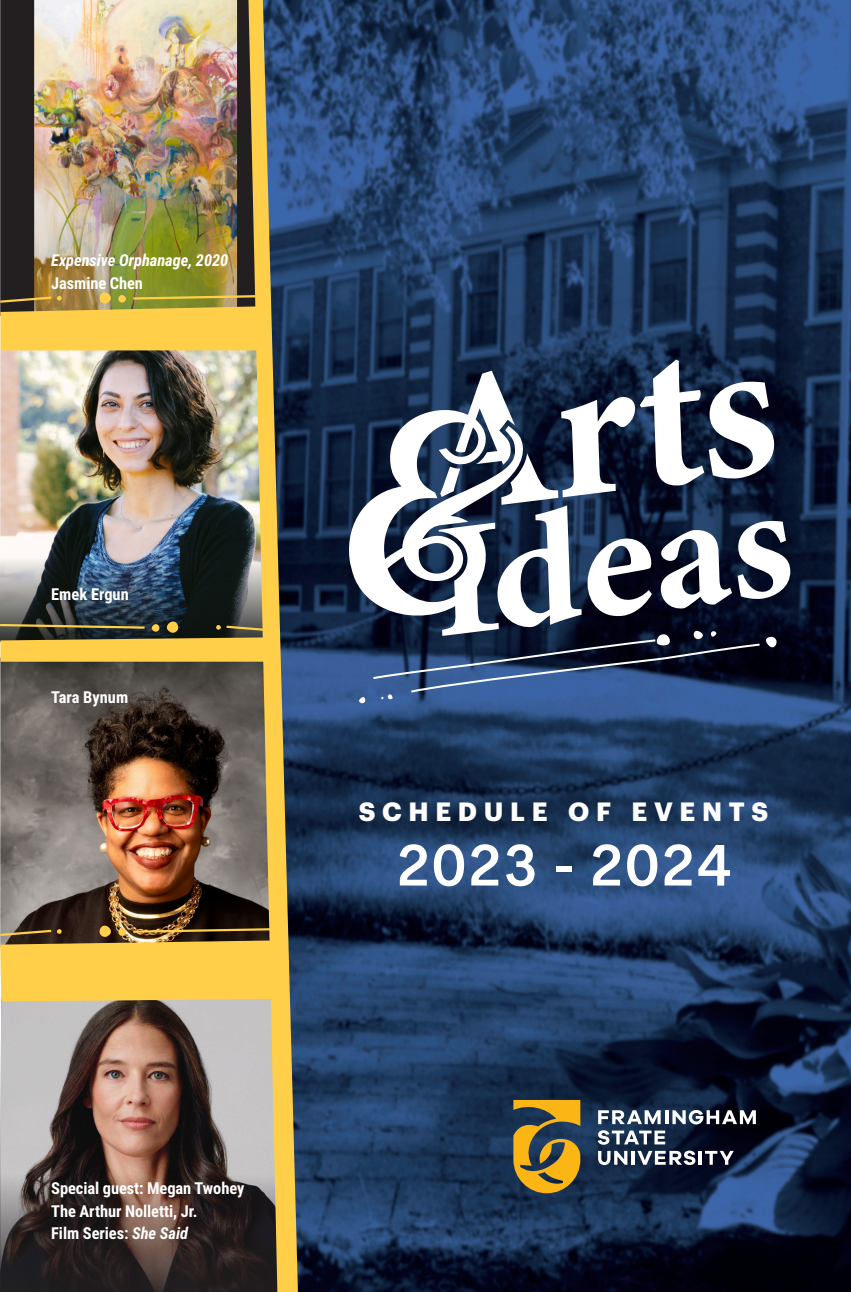
<style>
.page{position:relative;width:851px;height:1292px;background:#fff}
.page>*{position:absolute;margin:0;border:0;box-sizing:border-box;transform-origin:0 0}
.t1{font:700 59.5px "Grantha Sangam MN";color:#fff}
.t2{font:700 25.9px "Graphik";letter-spacing:.255em;color:#fff}
.t3{font:700 16.45px/22.6px "Roboto Condensed";letter-spacing:-.005em;color:#fff}
.t4{font:italic 700 16.45px "Roboto Condensed";letter-spacing:-.005em;color:#fff}
.s1{font-style:italic}
</style>
<div class="page">
<img style="left:0;top:350px;width:248px;height:266px">
<img style="left:1px;top:537px;width:247px;height:79px">
<img style="left:0;top:1001px;width:248px;height:291px">
<svg style="left:1px;top:1146px;width:247px;height:145px;background:#453936"></svg>
<div style="left:0;top:0;width:248px;height:287px;background:#231f20"></div>
<img style="left:34px;top:0;width:203px;height:287px">
<img style="left:298px;top:0;width:552px;height:1292px">
<img style="left:0;top:661px;width:248px;height:259px">
<svg style="left:248px;top:0;width:50px;height:1292px;background:#857f60"></svg>
<svg style="left:0;top:920px;width:286px;height:81px;background:#d0a840"></svg>
<svg style="left:0;top:616px;width:277px;height:45px;background:#9e863c"></svg>
<svg style="left:0;top:287px;width:268px;height:63px;background:#d7b344"></svg>
<svg style="left:358px;top:697px;width:7px;height:6px"></svg>
<svg style="left:598px;top:1110px;width:62px;height:14px"></svg>
<hr style="left:665px;top:1110px;width:3px;height:14px;background:#fff">
<svg style="left:672px;top:1110px;width:83px;height:14px"></svg>
<svg style="left:597px;top:1130px;width:68px;height:14px"></svg>
<svg style="left:598px;top:1150px;width:29px;height:15px"></svg>
<hr style="left:631px;top:1150px;width:3px;height:14px;background:#fff">
<svg style="left:637px;top:1150px;width:58px;height:15px"></svg>
<hr style="left:698px;top:1150px;width:4px;height:14px;background:#fff">
<svg style="left:705px;top:1150px;width:28px;height:14px"></svg>
<svg style="left:513px;top:1100px;width:68px;height:93px;background:#967b31"></svg>
<svg style="left:347px;top:371px;width:24px;height:265px"></svg>
<svg style="left:371px;top:359px;width:419px;height:340px"></svg>
<p class="t4" style="left:51px;top:249px;width:178px">Expensive Orphanage, 2020</p>
<p class="t3" style="left:51px;top:271px;width:93px">Jasmine Chen</p>
<p class="t3" style="left:51px;top:582px;width:79px">Emek Ergun</p>
<p class="t3" style="left:51px;top:685px;width:78px">Tara Bynum</p>
<h2 class="t2" style="left:358px;top:791px;width:411px">SCHEDULE OF EVENTS</h2>
<h1 class="t1" style="left:395px;top:830px;width:338px">2023 - 2024</h1>
<p class="t3" style="left:51px;top:1176px;width:195px">Special guest: Megan Twohey<br>The Arthur Nolletti, Jr.<br>Film Series: <span class="s1">She Said</span></p>
</div>
